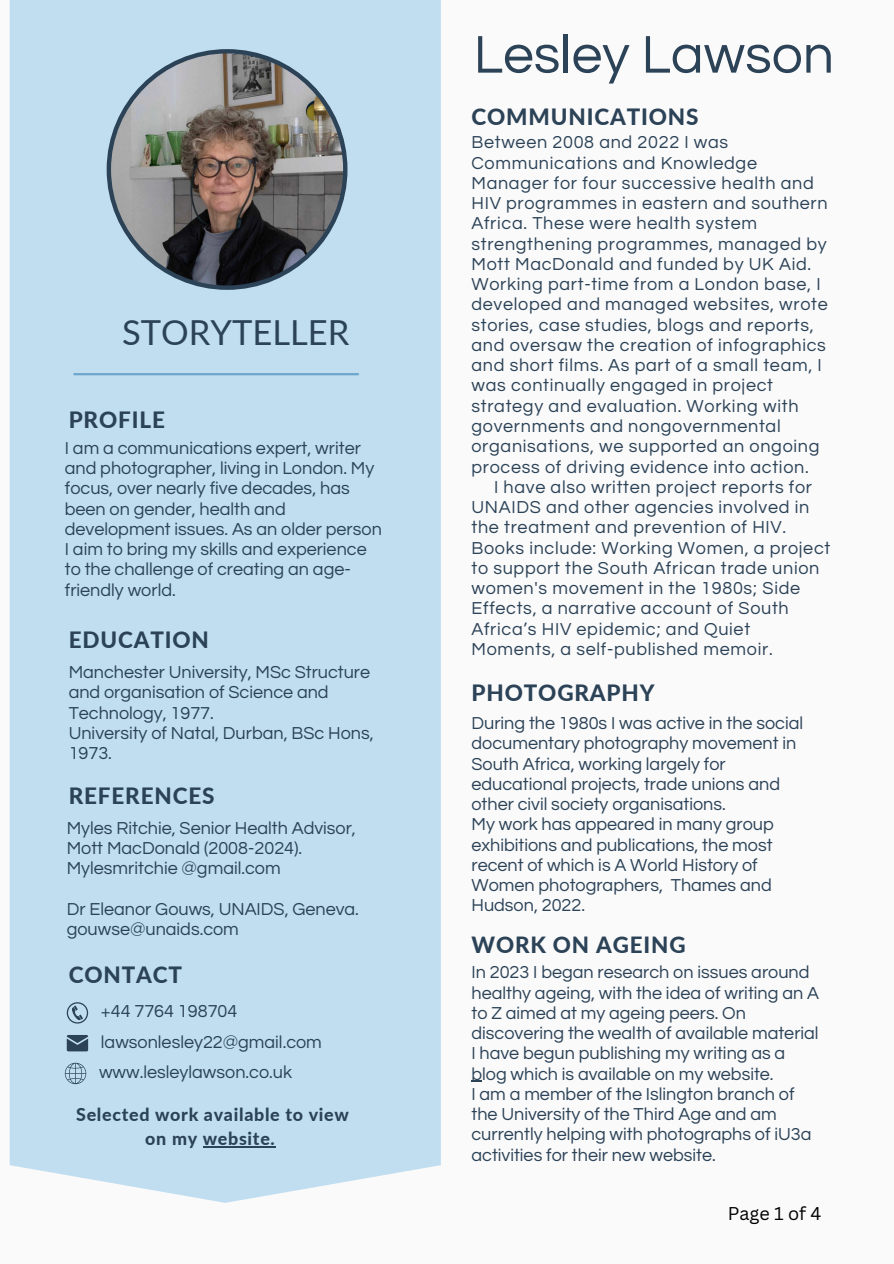
<style>
.page{position:relative;width:894px;height:1264px;background:#fff}
.page>*{position:absolute;margin:0;border:0;box-sizing:border-box;transform-origin:0 0}
.t1{font:55.05px "Questrial";color:#2b4257}
.t2{font:34.5px "Lato";color:#2b4257}
.t3{font:800 22.5px "Lato";letter-spacing:.04em;color:#2b4257}
.t4{font:800 22.35px "Lato";letter-spacing:.04em;color:#2b4257}
.t5{font:18px/20.2px "Questrial";color:#2b4257}
.t6{font:18px/20.2px "Questrial";letter-spacing:.04em;color:#2b4257}
.t7{font:18px "Canva Sans";color:#000}
.t8{font:800 17.85px/24.8px "Lato";letter-spacing:.04em;color:#2b4257;text-align:center}
</style>
<div class="page">
<div style="left:0;top:0;width:893px;height:1263px;background:#fafafa"></div>
<div style="left:10px;top:0;width:431px;height:1202px;background:#c1def1"></div>
<img style="left:107px;top:49px;width:240px;height:241px">
<hr style="left:74px;top:373px;width:284px;height:2px;background:#6da7cc">
<svg style="left:67px;top:1002px;width:21px;height:21px"></svg>
<svg style="left:67px;top:1034px;width:21px;height:17px"></svg>
<svg style="left:65px;top:1062px;width:21px;height:22px"></svg>
<hr style="left:203px;top:1146px;width:72px;height:1px;background:#2b4257">
<p class="t2" style="left:122px;top:311px;width:229px">STORYTELLER</p>
<p class="t3" style="left:69px;top:405px;width:98px">PROFILE</p>
<h3 class="t5" style="left:65px;top:438px;width:318px">I am a communications expert, writer and photographer, living in London. My focus, over nearly five decades, has been on gender, health and development issues. As an older person I aim to bring my skills and experience to the challenge of creating an age&shy;friendly world.</h3>
<p class="t3" style="left:69px;top:626px;width:142px">EDUCATION</p>
<p class="t5" style="left:69px;top:662px;width:303px">Manchester University, MSc Structure and organisation of Science and<br>Technology, 1977.</p>
<h3 class="t5" style="left:69px;top:723px;width:306px">University of Natal, Durban, BSc Hons,<br>1973.</h3>
<p class="t3" style="left:69px;top:782px;width:147px">REFERENCES</p>
<p class="t5" style="left:67px;top:818px;width:290px">Myles Ritchie, Senior Health Advisor,<br>Mott MacDonald (2008-2024).<br>Mylesmritchie @gmail.com</p>
<p class="t5" style="left:67px;top:899px;width:293px">Dr Eleanor Gouws, UNAIDS, Geneva. gouwse@unaids.com</p>
<p class="t3" style="left:69px;top:961px;width:115px">CONTACT</p>
<h2 class="t5" style="left:101px;top:1001px;width:138px">+44 7764 198704</h2>
<h3 class="t5" style="left:101px;top:1032px;width:222px">lawsonlesley22@gmail.com</h3>
<p class="t5" style="left:99px;top:1062px;width:194px">www.lesleylawson.co.uk</p>
<p class="t8" style="left:76px;top:1101px;width:274px">Selected work available to view on my website.</p>
<h3 class="t1" style="left:473px;top:27px;width:362px">Lesley Lawson</h3>
<h4 class="t3" style="left:471px;top:103px;width:228px">COMMUNICATIONS</h4>
<h3 class="t6" style="left:471px;top:133px;width:358px">Between 2008 and 2022 I was Communications and Knowledge Manager for four successive health and HIV programmes in eastern and southern Africa. These were health system strengthening programmes, managed by Mott MacDonald and funded by UK Aid.<br>Working part-time from a London base, I developed and managed websites, wrote stories, case studies, blogs and reports, and oversaw the creation of infographics and short films. As part of a small team, I was continually engaged in project strategy and evaluation. Working with governments and nongovernmental organisations, we supported an ongoing process of driving evidence into action.</h3>
<p class="t6" style="left:471px;top:477px;width:360px;text-indent:23px">I have also written project reports for UNAIDS and other agencies involved in the treatment and prevention of HIV.<br>Books include: Working Women, a project to support the South African trade union women's movement in the 1980s; Side Effects, a narrative account of South Africa’s HIV epidemic; and Quiet Moments, a self-published memoir.</p>
<h1 class="t3" style="left:471px;top:679px;width:185px">PHOTOGRAPHY</h1>
<p class="t5" style="left:471px;top:713px;width:333px">During the 1980s I was active in the social documentary photography movement in South Africa, working largely for educational projects, trade unions and other civil society organisations.</p>
<p class="t5" style="left:471px;top:814px;width:304px">My work has appeared in many group exhibitions and publications, the most recent of which is A World History of<br>Women photographers, Thames and<br>Hudson, 2022.</p>
<h3 class="t4" style="left:471px;top:930px;width:215px">WORK ON AGEING</h3>
<p class="t5" style="left:471px;top:962px;width:349px">In 2023 I began research on issues around healthy ageing, with the idea of writing an A to Z aimed at my ageing peers. On discovering the wealth of available material I have begun publishing my writing as a blog which is available on my website.</p>
<p class="t5" style="left:471px;top:1084px;width:341px">I am a member of the Islington branch of the University of the Third Age and am currently helping with photographs of iU3a activities for their new website.</p>
<p class="t7" style="left:727px;top:1200px;width:95px">Page 1 of 4</p>
</div>
